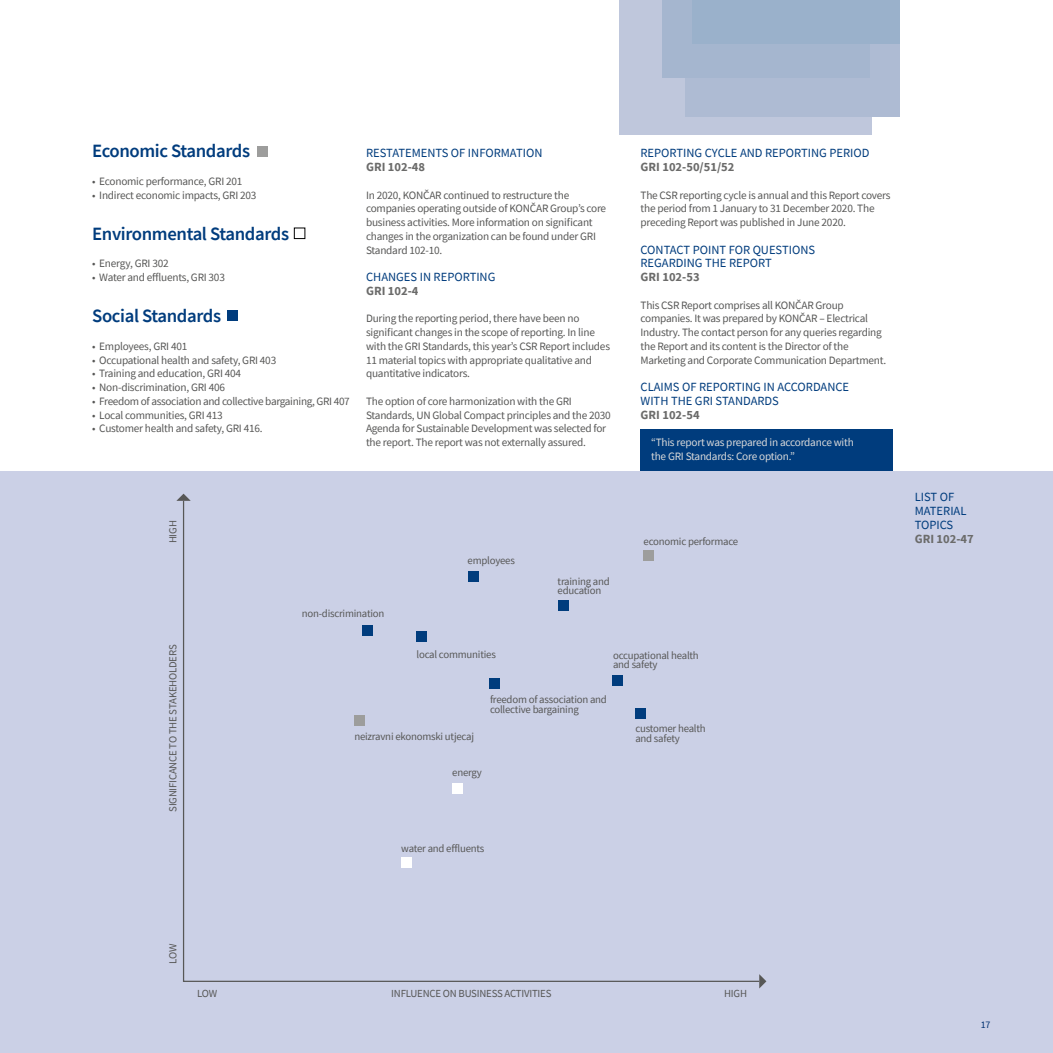
<style>
.page{position:relative;width:1053px;height:1053px;background:#fff}
.page>*{position:absolute;margin:0;border:0;box-sizing:border-box;transform-origin:0 0}
.t1{font:600 18.75px "Source Sans Pro";letter-spacing:-.02em;color:#003c7d}
.t2{font:12.5px/13.8px "Source Sans Pro";color:#003c7d}
.t3{font:700 12.5px "Source Sans Pro";color:#6b6b6a}
.t4{font:11.25px/13.8px "Source Sans Pro";letter-spacing:-.02em;color:#575756}
.t5{font:11.25px/13.8px "Source Sans Pro";letter-spacing:-.02em;color:#dadada}
.t6{font:10.75px/9.6px "Source Sans Pro";letter-spacing:-.02em;color:#575756}
.t7{font:10px "Source Sans Pro";color:#003c7d}
</style>
<div class="page">
<div style="left:1px;top:470px;width:1051px;height:582px;background:#cbd0e6"></div>
<svg style="left:183px;top:501px;width:576px;height:481px"></svg>
<svg style="left:176px;top:493px;width:15px;height:8px"></svg>
<svg style="left:759px;top:974px;width:7px;height:14px"></svg>
<div style="left:644px;top:550px;width:10px;height:10px;background:#9d9d9c"></div>
<div style="left:354px;top:715px;width:11px;height:10px;background:#9d9d9c"></div>
<div style="left:401px;top:857px;width:11px;height:10px;background:#fff"></div>
<div style="left:452px;top:783px;width:10px;height:10px;background:#fff"></div>
<div style="left:363px;top:626px;width:10px;height:10px;background:#003c7d"></div>
<div style="left:416px;top:631px;width:10px;height:10px;background:#003c7d"></div>
<div style="left:468px;top:571px;width:10px;height:10px;background:#003c7d"></div>
<div style="left:558px;top:600px;width:10px;height:10px;background:#003c7d"></div>
<div style="left:490px;top:679px;width:10px;height:10px;background:#003c7d"></div>
<div style="left:613px;top:675px;width:10px;height:10px;background:#003c7d"></div>
<div style="left:635px;top:708px;width:10px;height:10px;background:#003c7d"></div>
<div style="left:227px;top:310px;width:11px;height:11px;background:#003c7d"></div>
<div style="left:257px;top:146px;width:10px;height:10px;background:#9d9d9c"></div>
<div style="left:294px;top:228px;width:11px;height:11px;background:#fff;border:1px solid #000"></div>
<div style="left:619px;top:0;width:252px;height:135px;background:#bfc7dc"></div>
<div style="left:684px;top:0;width:215px;height:117px;background:#aebbd3"></div>
<div style="left:662px;top:0;width:207px;height:78px;background:#a5b6cf"></div>
<div style="left:692px;top:0;width:207px;height:44px;background:#9ab1cb"></div>
<div style="left:640px;top:430px;width:253px;height:41px;background:#003c7d"></div>
<h1 class="t1" style="left:92px;top:139px;width:159px">Economic Standards</h1>
<p class="t4" style="left:92px;top:174px;width:152px">• Economic performance, GRI 201</p>
<p class="t4" style="left:92px;top:188px;width:166px">• Indirect economic impacts, GRI 203</p>
<h1 class="t1" style="left:92px;top:221px;width:198px">Environmental Standards</h1>
<p class="t4" style="left:92px;top:257px;width:78px">• Energy, GRI 302</p>
<p class="t4" style="left:92px;top:270px;width:134px">• Water and effluents, GRI 303</p>
<h1 class="t1" style="left:92px;top:304px;width:130px">Social Standards</h1>
<p class="t4" style="left:92px;top:339px;width:97px">• Employees, GRI 401</p>
<p class="t4" style="left:92px;top:353px;width:185px">• Occupational health and safety, GRI 403</p>
<p class="t4" style="left:92px;top:367px;width:150px">• Training and education, GRI 404</p>
<p class="t4" style="left:92px;top:380px;width:134px">• Non-discrimination, GRI 406</p>
<p class="t4" style="left:92px;top:394px;width:259px">• Freedom of association and collective bargaining, GRI 407</p>
<p class="t4" style="left:92px;top:408px;width:132px">• Local communities, GRI 413</p>
<p class="t4" style="left:92px;top:422px;width:172px">• Customer health and safety, GRI 416.</p>
<p class="t2" style="left:366px;top:146px;width:178px">RESTATEMENTS OF INFORMATION</p>
<p class="t3" style="left:366px;top:158px;width:61px">GRI 102-48</p>
<p class="t4" style="left:366px;top:188px;width:242px">In 2020, KONČAR continued to restructure the companies operating outside of KONČAR Group’s core business activities. More information on significant changes in the organization can be found under GRI Standard 102-10.</p>
<p class="t2" style="left:366px;top:270px;width:131px">CHANGES IN REPORTING</p>
<p class="t3" style="left:366px;top:282px;width:54px">GRI 102-4</p>
<p class="t4" style="left:366px;top:312px;width:245px">During the reporting period, there have been no significant changes in the scope of reporting. In line with the GRI Standards, this year’s CSR Report includes 11 material topics with appropriate qualitative and quantitative indicators.</p>
<p class="t4" style="left:366px;top:394px;width:246px">The option of core harmonization with the GRI Standards, UN Global Compact principles and the 2030<br>Agenda for Sustainable Development was selected for the report. The report was not externally assured.</p>
<p class="t6" style="left:168px;top:543px;width:24px;rotate:-90deg">HIGH</p>
<p class="t6" style="left:467px;top:555px;width:49px">employees</p>
<p class="t6" style="left:557px;top:576px;width:54px">training and education</p>
<p class="t6" style="left:302px;top:608px;width:84px">non-discrimination</p>
<p class="t2" style="left:640px;top:146px;width:230px">REPORTING CYCLE AND REPORTING PERIOD</p>
<p class="t3" style="left:640px;top:158px;width:95px">GRI 102-50/51/52</p>
<p class="t4" style="left:640px;top:188px;width:251px">The CSR reporting cycle is annual and this Report covers the period from 1 January to 31 December 2020. The preceding Report was published in June 2020.</p>
<p class="t2" style="left:640px;top:242px;width:176px">CONTACT POINT FOR QUESTIONS<br>REGARDING THE REPORT</p>
<p class="t3" style="left:640px;top:268px;width:61px">GRI 102-53</p>
<p class="t4" style="left:640px;top:298px;width:247px">This CSR Report comprises all KONČAR Group companies. It was prepared by KONČAR – Electrical Industry. The contact person for any queries regarding the Report and its content is the Director of the Marketing and Corporate Communication Department.</p>
<p class="t2" style="left:640px;top:380px;width:210px">CLAIMS OF REPORTING IN ACCORDANCE<br>WITH THE GRI STANDARDS</p>
<p class="t3" style="left:640px;top:406px;width:61px">GRI 102-54</p>
<p class="t5" style="left:651px;top:435px;width:204px">“This report was prepared in accordance with the GRI Standards: Core option.”</p>
<p class="t6" style="left:643px;top:536px;width:96px">economic performace</p>
<p class="t6" style="left:168px;top:812px;width:169px;rotate:-90deg">SIGNIFICANCE TO THE STAKEHOLDERS</p>
<p class="t6" style="left:416px;top:649px;width:81px">local communities</p>
<p class="t6" style="left:613px;top:650px;width:87px">occupational health and safety</p>
<p class="t6" style="left:354px;top:731px;width:121px">neizravni ekonomski utjecaj</p>
<p class="t6" style="left:452px;top:767px;width:31px">energy</p>
<p class="t6" style="left:490px;top:694px;width:118px">freedom of association and collective bargaining</p>
<p class="t6" style="left:401px;top:843px;width:85px">water and effluents</p>
<p class="t6" style="left:635px;top:723px;width:72px">customer health and safety</p>
<p class="t2" style="left:914px;top:490px;width:53px">LIST OF<br>MATERIAL<br>TOPICS</p>
<p class="t3" style="left:914px;top:530px;width:61px">GRI 102-47</p>
<p class="t6" style="left:168px;top:963px;width:22px;rotate:-90deg">LOW</p>
<p class="t6" style="left:391px;top:988px;width:162px">INFLUENCE ON BUSINESS ACTIVITIES</p>
<p class="t6" style="left:197px;top:988px;width:22px">LOW</p>
<p class="t6" style="left:724px;top:988px;width:24px">HIGH</p>
<p class="t7" style="left:980px;top:1018px;width:11px">17</p>
</div>
